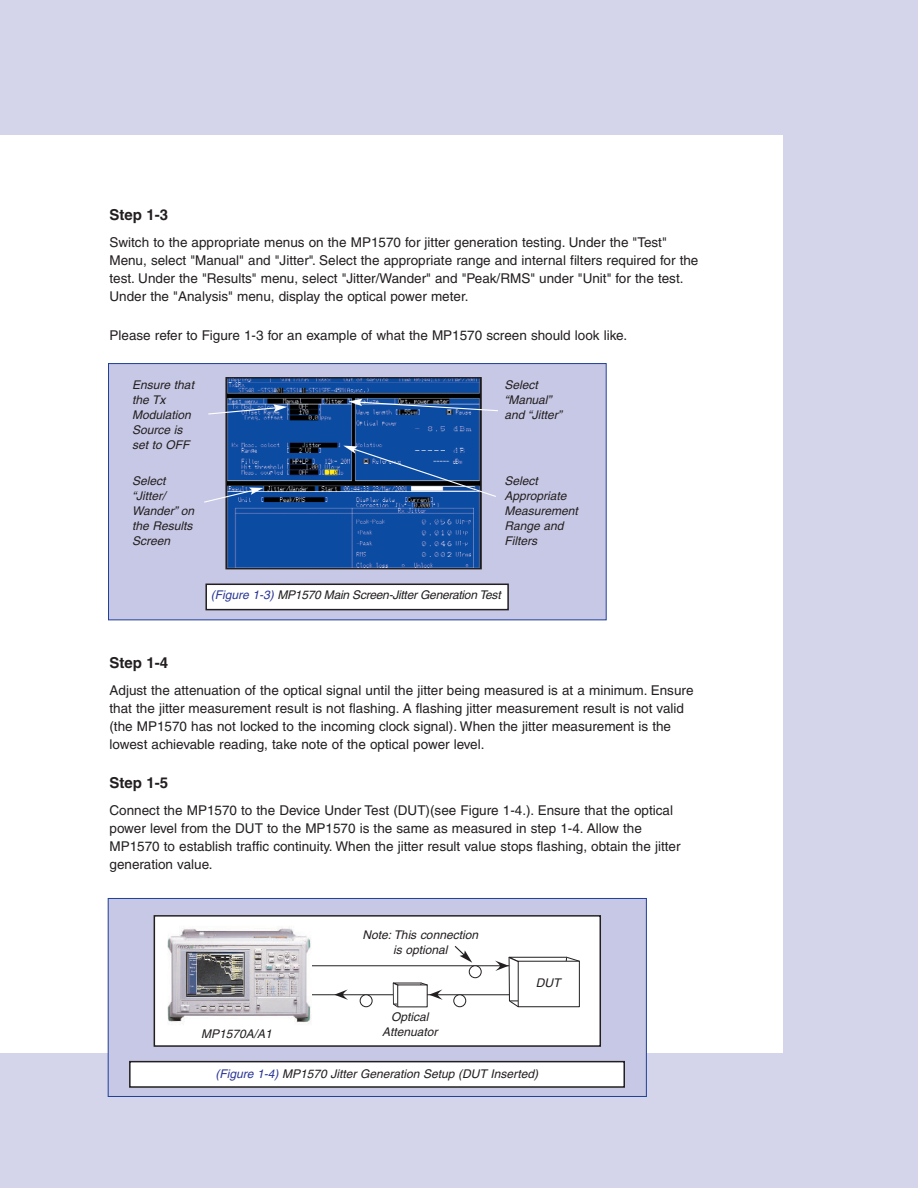
<style>
.page{position:relative;width:918px;height:1188px;background:#d4d4eb}
.page>*{position:absolute;margin:0;border:0;box-sizing:border-box;transform-origin:0 0}
.t1{font:700 15px "Helvetica";color:#231f20}
.t2{font:13.5px/18px "Helvetica";color:#231f20}
.t3{font:italic 12px/15px "Helvetica";color:#231f20}
.t4{font:italic 12px "Helvetica";letter-spacing:-.02em;color:#231f20}
.s1{color:#2b3795}
</style>
<div class="page">
<div style="left:0;top:135px;width:783px;height:918px;background:#fff"></div>
<div style="left:109px;top:364px;width:497px;height:256px;background:#c7c8e5"></div>
<div style="left:108px;top:363px;width:498px;height:257px;border:1px solid #21409a"></div>
<img style="left:228px;top:380px;width:251px;height:186px">
<div style="left:225px;top:377px;width:257px;height:192px;border:2px solid #231f20"></div>
<div style="left:206px;top:584px;width:302px;height:26px;background:#fff"></div>
<div style="left:205px;top:584px;width:304px;height:26px;border:2px solid #231f20"></div>
<svg style="left:208px;top:404px;width:79px;height:11px"></svg>
<svg style="left:204px;top:488px;width:59px;height:15px"></svg>
<svg style="left:348px;top:399px;width:150px;height:13px;background:#486b9f"></svg>
<svg style="left:343px;top:446px;width:153px;height:52px;background:#335f9e"></svg>
<div style="left:108px;top:898px;width:538px;height:198px;background:#c7c8e5"></div>
<div style="left:108px;top:898px;width:539px;height:199px;border:1px solid #21409a"></div>
<div style="left:154px;top:916px;width:446px;height:130px;background:#fff"></div>
<div style="left:154px;top:915px;width:447px;height:132px;border:2px solid #231f20"></div>
<div style="left:130px;top:1062px;width:494px;height:25px;background:#fff"></div>
<div style="left:129px;top:1061px;width:496px;height:27px;border:2px solid #231f20"></div>
<svg style="left:312px;top:946px;width:268px;height:61px"></svg>
<img style="left:156px;top:921px;width:155px;height:107px">
<p class="t1" style="left:110px;top:209px;width:60px">Step 1-3</p>
<p class="t2" style="left:110px;top:234px;width:590px">Switch to the appropriate menus on the MP1570 for jitter generation testing. Under the "Test" Menu, select "Manual" and "Jitter". Select the appropriate range and internal filters required for the test. Under the "Results" menu, select "Jitter/Wander" and "Peak/RMS" under "Unit" for the test.<br>Under the "Analysis" menu, display the optical power meter.</p>
<p class="t2" style="left:110px;top:328px;width:519px">Please refer to Figure 1-3 for an example of what the MP1570 screen should look like.</p>
<p class="t3" style="left:132px;top:379px;width:63px">Ensure that the Tx<br>Modulation<br>Source is set to OFF</p>
<p class="t3" style="left:504px;top:379px;width:59px">Select “Manual” and “Jitter”</p>
<p class="t3" style="left:504px;top:475px;width:75px">Select<br>Appropriate<br>Measurement<br>Range and<br>Filters</p>
<p class="t3" style="left:132px;top:475px;width:64px">Select “Jitter/<br>Wander” on the Results<br>Screen</p>
<p class="t4" style="left:211px;top:590px;width:291px"><span class="s1">(Figure 1-3)</span> MP1570 Main Screen-Jitter Generation Test</p>
<p class="t1" style="left:110px;top:657px;width:60px">Step 1-4</p>
<p class="t2" style="left:110px;top:682px;width:586px">Adjust the attenuation of the optical signal until the jitter being measured is at a minimum. Ensure that the jitter measurement result is not flashing. A flashing jitter measurement result is not valid (the MP1570 has not locked to the incoming clock signal). When the jitter measurement is the lowest achievable reading, take note of the optical power level.</p>
<p class="t1" style="left:110px;top:778px;width:60px">Step 1-5</p>
<p class="t2" style="left:110px;top:803px;width:573px">Connect the MP1570 to the Device Under Test (DUT)(see Figure 1-4.). Ensure that the optical power level from the DUT to the MP1570 is the same as measured in step 1-4. Allow the MP1570 to establish traffic continuity. When the jitter result value stops flashing, obtain the jitter generation value.</p>
<p class="t3" style="left:201px;top:1027px;width:72px">MP1570A/A1</p>
<p class="t3" style="left:363px;top:929px;width:117px;text-align:center">Note: This connection is optional</p>
<p class="t3" style="left:382px;top:1011px;width:57px;text-align:center">Optical<br>Attenuator</p>
<p class="t3" style="left:536px;top:977px;width:26px">DUT</p>
<p class="t3" style="left:215px;top:1067px;width:324px"><span class="s1">(Figure 1-4)</span> MP1570 Jitter Generation Setup (DUT Inserted)</p>
</div>
